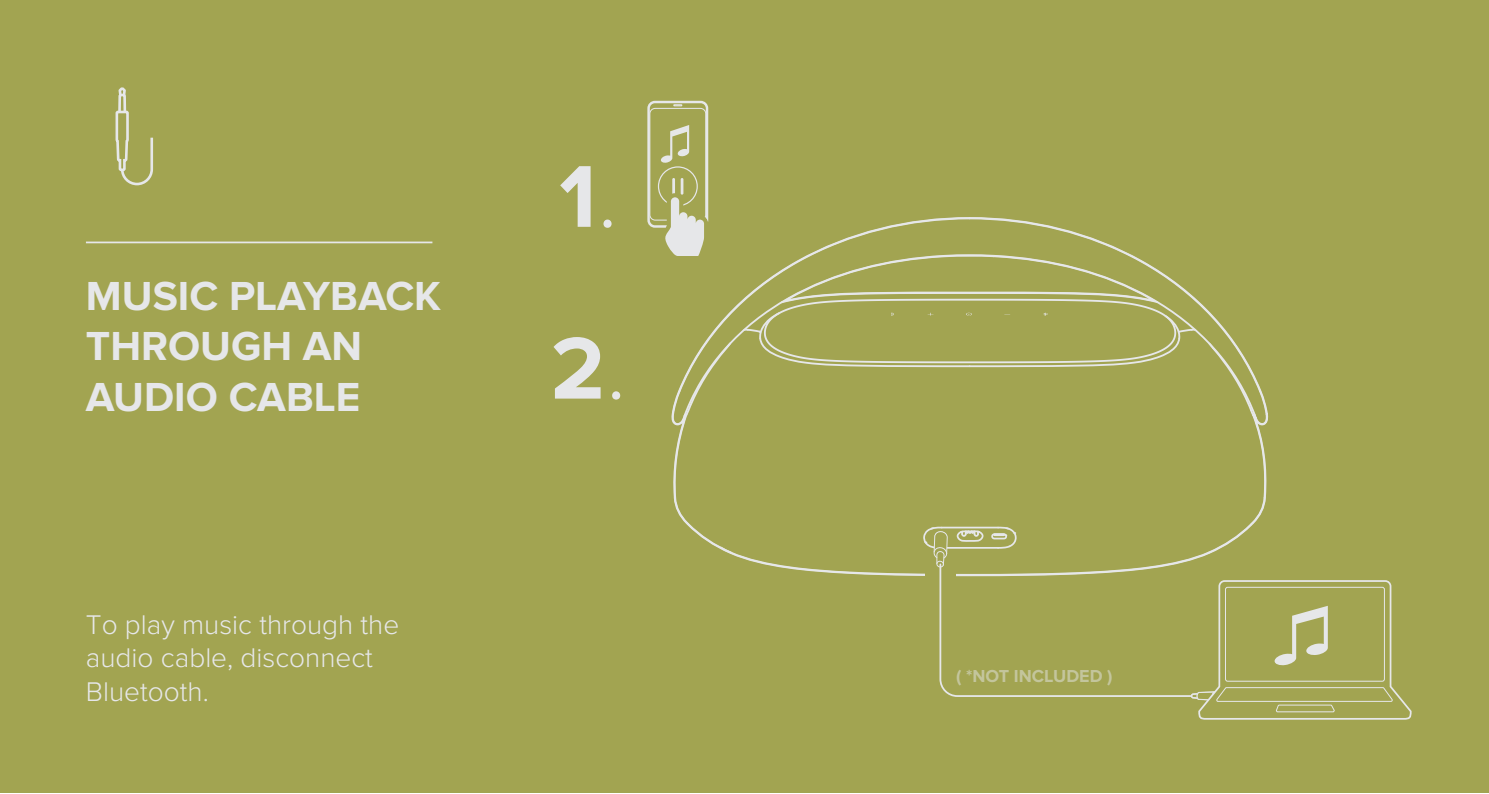
<style>
.page{position:relative;width:1489px;height:794px;background:#fff}
.page>*{position:absolute;margin:0;border:0;box-sizing:border-box;transform-origin:0 0}
.t1{font:700 91px/171.8px "Proxima Nova";color:#e6e7e9}
.t2{font:700 42px/50.4px "Proxima Nova";color:#e6e7e9}
.t3{font:300 28px/33.6px "Proxima Nova";color:#e6e7e9}
.t4{font:700 17.85px "Proxima Nova";color:#e6e7e9}
.s1{font-family:"Adobe Song Std";font-weight:300}
</style>
<div class="page">
<div style="left:0;top:0;width:1488px;height:793px;background:#a2a451"></div>
<hr style="left:86px;top:241px;width:346px;height:2px;background:#e6e7e9">
<svg style="left:115px;top:87px;width:39px;height:99px"></svg>
<div style="left:647px;top:101px;width:61px;height:127px;border:2px solid #e6e7e9;border-radius:6px"></div>
<div style="left:649px;top:108px;width:57px;height:113px;border:1px solid #e6e7e9;border-radius:5px"></div>
<svg style="left:673px;top:104px;width:10px;height:3px"></svg>
<hr style="left:680px;top:178px;width:3px;height:17px;background:#e6e7e9">
<hr style="left:672px;top:178px;width:3px;height:17px;background:#e6e7e9">
<div style="left:658px;top:166px;width:39px;height:40px;border:1px solid #e6e7e9;border-radius:50%"></div>
<svg style="left:661px;top:125px;width:28px;height:38px"></svg>
<svg style="left:661px;top:189px;width:751px;height:531px"></svg>
<p class="t2" style="left:86px;top:271px;width:356px">MUSIC PLAYBACK<br>THROUGH AN<br>AUDIO CABLE</p>
<p class="t3" style="left:86px;top:608px;width:315px">To play music through the audio cable, disconnect<br>Bluetooth.</p>
<p class="t1" style="left:550px;top:113px;width:78px">1<span class="s1">.<br></span>2<span class="s1">.</span></p>
<p class="t4" style="left:956px;top:666px;width:158px">( *NOT INCLUDED )</p>
</div>
